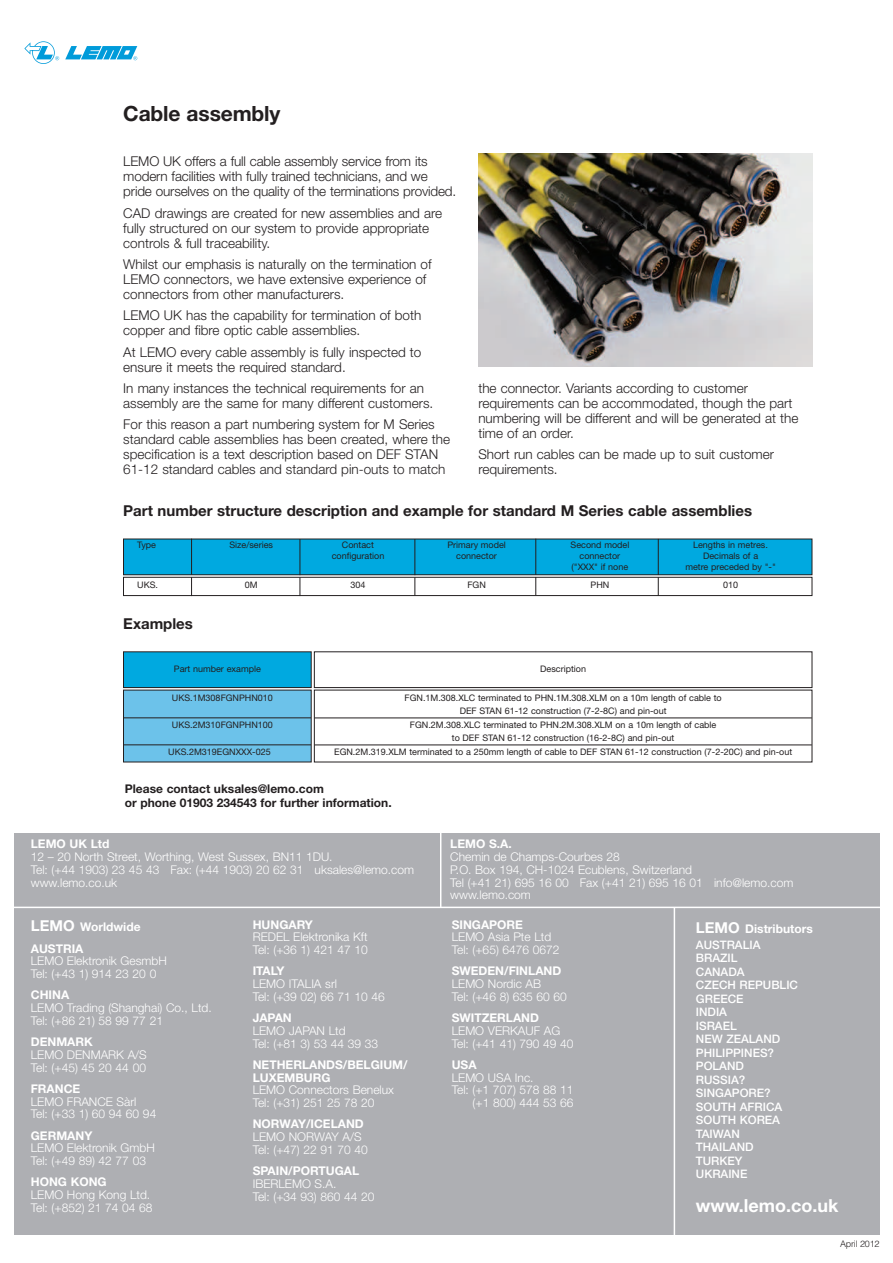
<style>
.page{position:relative;width:893px;height:1263px;background:#fff}
.page>*{position:absolute;margin:0;border:0;box-sizing:border-box;transform-origin:0 0}
.t1{font:700 21px "Helvetica Neue";letter-spacing:-.01em;color:#231f20}
.t2{font:700 18px "Helvetica Neue";color:#fff}
.t3{font:700 15px "Helvetica Neue";color:#231f20}
.t4{font:300 13.5px/15px "Helvetica Neue";color:#231f20}
.t5{font:300 12px/12.8px "Helvetica Neue";color:#fff}
.t6{font:700 12px/21.3px "Helvetica Neue";color:#fff}
.t7{font:700 12px/14.4px "Helvetica Neue";color:#231f20}
.t8{font:500 11.7px/13.5px "Helvetica Neue";color:#fff}
.t9{font:9px/13.5px "Helvetica Neue";color:#231f20;text-align:center}
.t10{font:300 9px "Helvetica";letter-spacing:-.02em;color:#231f20}
.s1{font-size:15px}
</style>
<div class="page">
<div style="left:14px;top:833px;width:865px;height:402px;background:#aeafb3"></div>
<hr style="left:13px;top:907px;width:869px;height:1px;background:#fff">
<hr style="left:674px;top:907px;width:1px;height:335px;background:#fff">
<hr style="left:440px;top:833px;width:1px;height:74px;background:#fff">
<svg style="left:24px;top:41px;width:35px;height:23px"></svg>
<svg style="left:65px;top:46px;width:72px;height:14px"></svg>
<img style="left:478px;top:153px;width:334px;height:214px">
<div style="left:123px;top:539px;width:689px;height:36px;background:#00a9e0"></div>
<div style="left:123px;top:539px;width:689px;height:36px;border:1px solid #231f20"></div>
<div style="left:123px;top:577px;width:689px;height:19px;border:1px solid #231f20"></div>
<div style="left:123px;top:652px;width:188px;height:35px;background:#00a9e0"></div>
<div style="left:123px;top:652px;width:188px;height:36px;border:1px solid #231f20"></div>
<div style="left:123px;top:690px;width:188px;height:72px;background:#6cc2ea"></div>
<hr style="left:124px;top:718px;width:187px;height:1px;background:#231f20">
<hr style="left:124px;top:745px;width:187px;height:1px;background:#231f20">
<div style="left:314px;top:652px;width:498px;height:36px;border:1px solid #231f20"></div>
<hr style="left:314px;top:717px;width:498px;height:1px;background:#231f20">
<hr style="left:314px;top:744px;width:498px;height:1px;background:#231f20">
<hr style="left:191px;top:539px;width:1px;height:36px;background:#231f20">
<hr style="left:300px;top:539px;width:1px;height:36px;background:#231f20">
<hr style="left:415px;top:539px;width:1px;height:36px;background:#231f20">
<hr style="left:535px;top:539px;width:1px;height:36px;background:#231f20">
<hr style="left:658px;top:539px;width:1px;height:36px;background:#231f20">
<svg style="left:658px;top:577px;width:1px;height:19px"></svg>
<svg style="left:535px;top:577px;width:1px;height:18px"></svg>
<svg style="left:415px;top:577px;width:1px;height:19px"></svg>
<svg style="left:300px;top:577px;width:1px;height:19px"></svg>
<svg style="left:191px;top:577px;width:1px;height:19px"></svg>
<h1 class="t1" style="left:123px;top:106px;width:159px">Cable assembly</h1>
<p class="t4" style="left:123px;top:155px;width:334px">LEMO UK offers a full cable assembly service from its modern facilities with fully trained technicians, and we pride ourselves on the quality of the terminations provided.</p>
<p class="t4" style="left:123px;top:206px;width:320px">CAD drawings are created for new assemblies and are fully structured on our system to provide appropriate controls &amp; full traceability.</p>
<p class="t4" style="left:123px;top:258px;width:310px">Whilst our emphasis is naturally on the termination of<br>LEMO connectors, we have extensive experience of connectors from other manufacturers.</p>
<p class="t4" style="left:123px;top:309px;width:300px">LEMO UK has the capability for termination of both copper and fibre optic cable assemblies.</p>
<p class="t4" style="left:123px;top:346px;width:300px">At LEMO every cable assembly is fully inspected to ensure it meets the required standard.</p>
<p class="t4" style="left:123px;top:382px;width:311px">In many instances the technical requirements for an assembly are the same for many different customers.</p>
<p class="t4" style="left:123px;top:418px;width:328px">For this reason a part numbering system for M Series standard cable assemblies has been created, where the specification is a text description based on DEF STAN 61-12 standard cables and standard pin-outs to match</p>
<p class="t4" style="left:478px;top:382px;width:321px">the connector. Variants according to customer requirements can be accommodated, though the part numbering will be different and will be generated at the time of an order.</p>
<p class="t4" style="left:478px;top:448px;width:297px">Short run cables can be made up to suit customer requirements.</p>
<p class="t3" style="left:123px;top:505px;width:630px">Part number structure description and example for standard M Series cable assemblies</p>
<p class="t9" style="left:137px;top:539px;width:20px">Type</p>
<p class="t9" style="left:229px;top:539px;width:45px">Size/series</p>
<p class="t9" style="left:342px;top:539px;width:33px">Contact</p>
<p class="t9" style="left:447px;top:539px;width:60px">Primary model</p>
<p class="t9" style="left:571px;top:539px;width:60px">Second model</p>
<p class="t9" style="left:693px;top:539px;width:76px">Lengths in metres.</p>
<p class="t9" style="left:332px;top:550px;width:54px">configuration</p>
<p class="t9" style="left:456px;top:550px;width:42px">connector</p>
<p class="t9" style="left:579px;top:550px;width:42px">connector</p>
<p class="t9" style="left:703px;top:550px;width:57px">Decimals of a</p>
<p class="t9" style="left:572px;top:561px;width:58px">("XXX" if none</p>
<p class="t9" style="left:685px;top:561px;width:92px">metre preceded by "-"</p>
<p class="t9" style="left:137px;top:579px;width:22px">UKS.</p>
<p class="t9" style="left:245px;top:579px;width:14px">0M</p>
<p class="t9" style="left:351px;top:579px;width:17px">304</p>
<p class="t9" style="left:467px;top:579px;width:20px">FGN</p>
<p class="t9" style="left:590px;top:579px;width:20px">PHN</p>
<p class="t9" style="left:723px;top:579px;width:17px">010</p>
<p class="t3" style="left:123px;top:618px;width:71px">Examples</p>
<p class="t9" style="left:174px;top:663px;width:89px">Part number example</p>
<p class="t9" style="left:172px;top:692px;width:103px">UKS.1M308FGNPHN010</p>
<p class="t9" style="left:172px;top:719px;width:103px">UKS.2M310FGNPHN100</p>
<p class="t9" style="left:168px;top:746px;width:104px">UKS.2M319EGNXXX-025</p>
<p class="t9" style="left:540px;top:663px;width:47px">Description</p>
<p class="t9" style="left:334px;top:692px;width:459px">FGN.1M.308.XLC terminated to PHN.1M.308.XLM on a 10m length of cable to<br>DEF STAN 61-12 construction (7-2-8C) and pin-out<br>FGN.2M.308.XLC terminated to PHN.2M.308.XLM on a 10m length of cable<br>to DEF STAN 61-12 construction (16-2-8C) and pin-out<br>EGN.2M.319.XLM terminated to a 250mm length of cable to DEF STAN 61-12 construction (7-2-20C) and pin-out</p>
<p class="t7" style="left:125px;top:782px;width:268px">Please contact uksales@lemo.com<br>or phone 01903 234543 for further information.</p>
<p class="t6" style="left:31px;top:834px;width:80px">LEMO UK Ltd</p>
<p class="t5" style="left:31px;top:851px;width:385px">12 – 20 North Street, Worthing, West Sussex, BN11 1DU.<br>Tel: (+44 1903) 23 45 43 Fax: (+44 1903) 20 62 31 uksales@lemo.com www.lemo.co.uk</p>
<p class="t6" style="left:253px;top:915px;width:62px">HUNGARY</p>
<p class="t5" style="left:253px;top:932px;width:117px">REDEL Elektronika Kft<br>Tel: (+36 1) 421 47 10</p>
<p class="t6" style="left:253px;top:961px;width:33px">ITALY</p>
<p class="t5" style="left:253px;top:978px;width:134px">LEMO ITALIA srl<br>Tel: (+39 02) 66 71 10 46</p>
<p class="t6" style="left:253px;top:1008px;width:41px">JAPAN</p>
<p class="t5" style="left:253px;top:1025px;width:127px">LEMO JAPAN Ltd<br>Tel: (+81 3) 53 44 39 33</p>
<p class="t6" style="left:253px;top:1059px;width:156px;line-height:12.8px">NETHERLANDS/BELGIUM/<br>LUXEMBURG</p>
<p class="t5" style="left:253px;top:1085px;width:143px">LEMO Connectors Benelux<br>Tel: (+31) 251 25 78 20</p>
<p class="t6" style="left:253px;top:1114px;width:113px">NORWAY/ICELAND</p>
<p class="t5" style="left:253px;top:1131px;width:117px">LEMO NORWAY A/S<br>Tel: (+47) 22 91 70 40</p>
<p class="t6" style="left:253px;top:1161px;width:108px">SPAIN/PORTUGAL</p>
<p class="t5" style="left:253px;top:1178px;width:123px">IBERLEMO S.A.<br>Tel: (+34 93) 860 44 20</p>
<p class="t6" style="left:31px;top:917px;width:111px"><span class="s1">LEMO</span> Worldwide<br>AUSTRIA</p>
<p class="t5" style="left:31px;top:956px;width:138px">LEMO Elektronik GesmbH<br>Tel: (+43 1) 914 23 20 0</p>
<p class="t6" style="left:31px;top:985px;width:40px">CHINA</p>
<p class="t5" style="left:31px;top:1002px;width:182px">LEMO Trading (Shanghai) Co., Ltd.<br>Tel: (+86 21) 58 99 77 21</p>
<p class="t6" style="left:31px;top:1032px;width:63px">DENMARK</p>
<p class="t5" style="left:31px;top:1049px;width:118px">LEMO DENMARK A/S<br>Tel: (+45) 45 20 44 00</p>
<p class="t6" style="left:31px;top:1079px;width:51px">FRANCE</p>
<p class="t5" style="left:31px;top:1096px;width:127px">LEMO FRANCE Sàrl<br>Tel: (+33 1) 60 94 60 94</p>
<p class="t6" style="left:31px;top:1126px;width:63px">GERMANY</p>
<p class="t5" style="left:31px;top:1143px;width:126px">LEMO Elektronik GmbH<br>Tel: (+49 89) 42 77 03</p>
<p class="t6" style="left:31px;top:1172px;width:77px">HONG KONG</p>
<p class="t5" style="left:31px;top:1189px;width:123px">LEMO Hong Kong Ltd.<br>Tel: (+852) 21 74 04 68</p>
<p class="t6" style="left:450px;top:834px;width:63px">LEMO S.A.</p>
<p class="t5" style="left:450px;top:851px;width:345px">Chemin de Champs-Courbes 28<br>P.O. Box 194, CH-1024 Ecublens, Switzerland<br>Tel (+41 21) 695 16 00 Fax (+41 21) 695 16 01 info@lemo.com www.lemo.com</p>
<p class="t6" style="left:452px;top:915px;width:73px">SINGAPORE</p>
<p class="t5" style="left:452px;top:932px;width:109px">LEMO Asia Pte Ltd<br>Tel: (+65) 6476 0672</p>
<p class="t6" style="left:452px;top:961px;width:111px">SWEDEN/FINLAND</p>
<p class="t5" style="left:452px;top:978px;width:117px">LEMO Nordic AB<br>Tel: (+46 8) 635 60 60</p>
<p class="t6" style="left:452px;top:1008px;width:89px">SWITZERLAND</p>
<p class="t5" style="left:452px;top:1025px;width:123px">LEMO VERKAUF AG<br>Tel: (+41 41) 790 49 40</p>
<p class="t6" style="left:452px;top:1055px;width:26px">USA</p>
<p class="t5" style="left:452px;top:1072px;width:83px">LEMO USA Inc.</p>
<p class="t5" style="left:452px;top:1085px;width:123px">Tel: (+1 707) 578 88 11</p>
<p class="t5" style="left:473px;top:1097px;width:103px">(+1 800) 444 53 66</p>
<p class="t6" style="left:696px;top:919px;width:118px"><span class="s1">LEMO</span> Distributors</p>
<p class="t8" style="left:696px;top:938px;width:104px">AUSTRALIA<br>BRAZIL<br>CANADA<br>CZECH REPUBLIC<br>GREECE<br>INDIA<br>ISRAEL<br>NEW ZEALAND<br>PHILIPPINES?<br>POLAND<br>RUSSIA?<br>SINGAPORE?<br>SOUTH AFRICA<br>SOUTH KOREA<br>TAIWAN<br>THAILAND<br>TURKEY<br>UKRAINE</p>
<h2 class="t2" style="left:696px;top:1199px;width:144px">www.lemo.co.uk</h2>
<p class="t10" style="left:840px;top:1241px;width:41px">April 2012</p>
</div>
